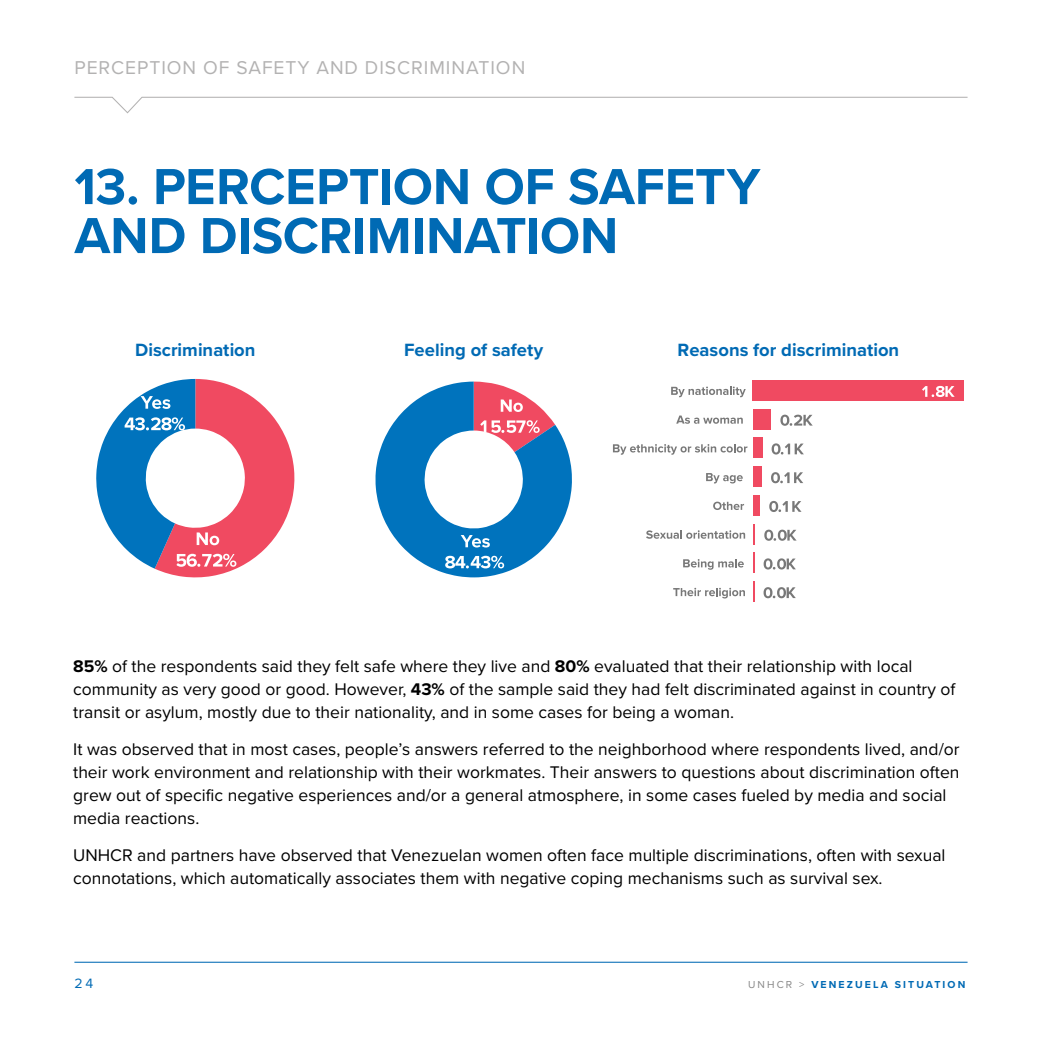
<style>
.page{position:relative;width:1042px;height:1042px;background:#fff}
.page>*{position:absolute;margin:0;border:0;box-sizing:border-box;transform-origin:0 0}
.t1{font:700 52.5px/49px "Proxima Nova";color:#006ab4}
.t2{font:19.25px "Proxima Nova";letter-spacing:.05em;color:#b3b2b2}
.t3{font:700 18.38px "Proxima Nova";color:#006ab4}
.t4{font:17.5px/22.8px "Proxima Nova";color:#000}
.t5{font:14px "Proxima Nova";color:#006ab4}
.t6{font:700 10.5px "Proxima Nova";letter-spacing:.2em;color:#006ab4}
.s1{font-weight:700}
.s2{font-weight:400;color:#878787}
</style>
<div class="page">
<svg style="left:671px;top:386px;width:75px;height:11px"></svg>
<div style="left:752px;top:380px;width:212px;height:21px;background:#f04a61"></div>
<svg style="left:922px;top:386px;width:32px;height:11px"></svg>
<svg style="left:676px;top:415px;width:67px;height:9px"></svg>
<div style="left:753px;top:409px;width:18px;height:20px;background:#f04a61"></div>
<svg style="left:780px;top:415px;width:33px;height:11px"></svg>
<svg style="left:613px;top:444px;width:134px;height:11px"></svg>
<div style="left:753px;top:437px;width:9px;height:21px;background:#f04a61"></div>
<svg style="left:771px;top:443px;width:33px;height:11px"></svg>
<svg style="left:706px;top:473px;width:37px;height:10px"></svg>
<div style="left:753px;top:466px;width:8px;height:21px;background:#f04a61"></div>
<svg style="left:771px;top:472px;width:32px;height:11px"></svg>
<svg style="left:713px;top:502px;width:31px;height:8px"></svg>
<div style="left:753px;top:495px;width:7px;height:21px;background:#f04a61"></div>
<svg style="left:769px;top:501px;width:32px;height:11px"></svg>
<svg style="left:646px;top:530px;width:99px;height:9px"></svg>
<hr style="left:753px;top:524px;width:2px;height:20px;background:#f04a61">
<svg style="left:764px;top:530px;width:32px;height:11px"></svg>
<svg style="left:683px;top:559px;width:61px;height:11px"></svg>
<svg style="left:753px;top:552px;width:1px;height:21px"></svg>
<svg style="left:763px;top:558px;width:33px;height:11px"></svg>
<svg style="left:673px;top:588px;width:72px;height:10px"></svg>
<svg style="left:753px;top:581px;width:1px;height:21px"></svg>
<svg style="left:763px;top:587px;width:33px;height:11px"></svg>
<svg style="left:96px;top:379px;width:199px;height:199px"></svg>
<svg style="left:375px;top:381px;width:197px;height:196px"></svg>
<hr style="left:74px;top:961px;width:893px;height:2px;background:#006ab4">
<svg style="left:74px;top:96px;width:894px;height:18px"></svg>
<p class="t2" style="left:74px;top:54px;width:452px">PERCEPTION OF SAFETY AND DISCRIMINATION</p>
<h1 class="t1" style="left:74px;top:161px;width:687px">13. PERCEPTION OF SAFETY<br>AND DISCRIMINATION</h1>
<p class="t3" style="left:135px;top:337px;width:122px">Discrimination</p>
<p class="t3" style="left:404px;top:337px;width:141px">Feeling of safety</p>
<p class="t3" style="left:677px;top:336px;width:223px">Reasons for discrimination</p>
<p class="t4" style="left:73px;top:654px;width:884px"><span class="s1">85%</span> of the respondents said they felt safe where they live and <span class="s1">80%</span> evaluated that their relationship with local community as very good or good. However, <span class="s1">43%</span> of the sample said they had felt discriminated against in country of transit or asylum, mostly due to their nationality, and in some cases for being a woman.</p>
<p class="t4" style="left:73px;top:737px;width:888px">It was observed that in most cases, people’s answers referred to the neighborhood where respondents lived, and/or their work environment and relationship with their workmates. Their answers to questions about discrimination often grew out of specific negative esperiences and/or a general atmosphere, in some cases fueled by media and social media reactions.</p>
<p class="t4" style="left:73px;top:843px;width:874px">UNHCR and partners have observed that Venezuelan women often face multiple discriminations, often with sexual connotations, which automatically associates them with negative coping mechanisms such as survival sex.</p>
<p class="t5" style="left:74px;top:972px;width:20px">24</p>
<p class="t6" style="left:748px;top:976px;width:219px"><span class="s2">UNHCR &gt;</span> VENEZUELA SITUATION</p>
</div>
